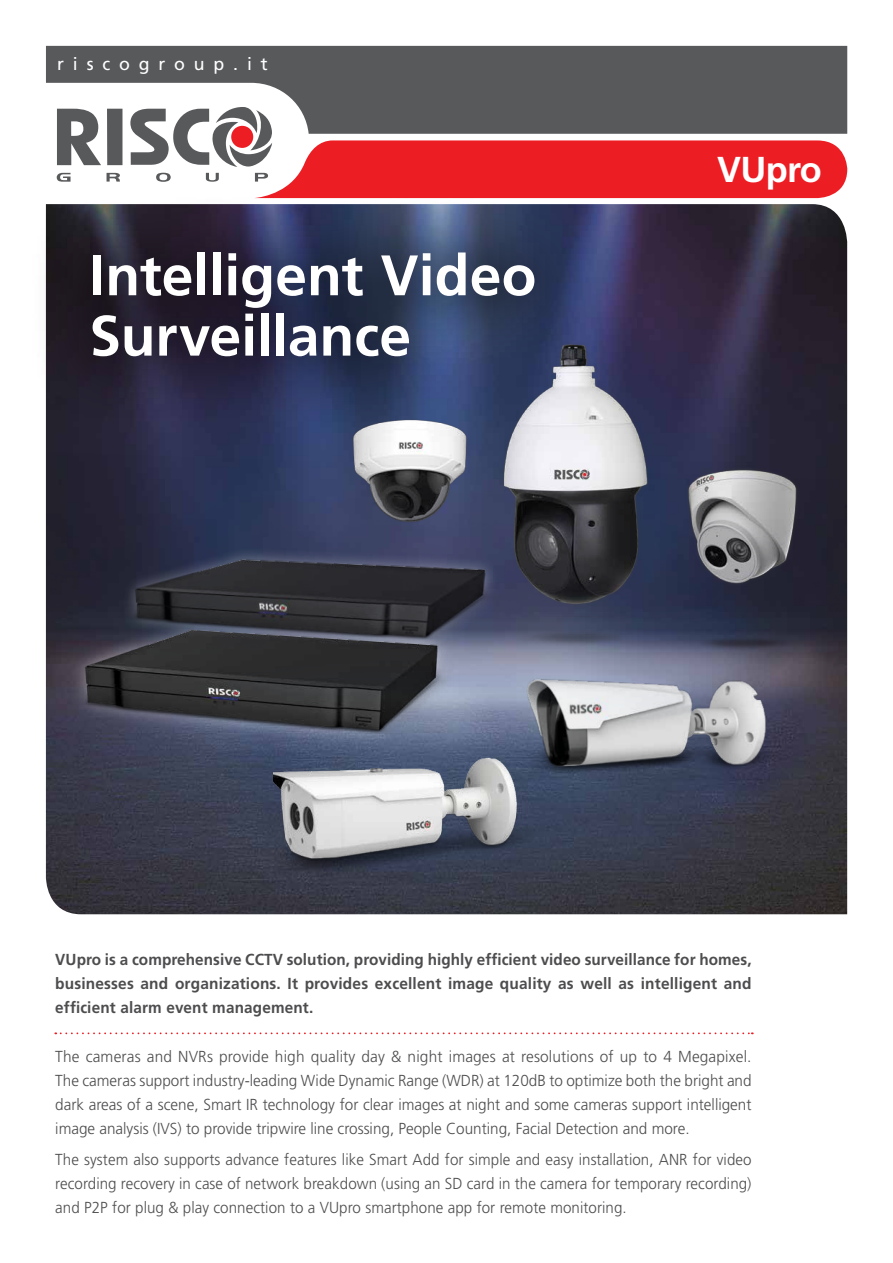
<style>
.page{position:relative;width:893px;height:1263px;background:#fff}
.page>*{position:absolute;margin:0;border:0;box-sizing:border-box;transform-origin:0 0}
.t1{font:700 57px/60.3px "Frutiger";color:#fff}
.t2{font:700 36px "Frutiger LT Std";letter-spacing:-.02em;color:#fff}
.t3{font:17.85px "Frutiger";letter-spacing:.5em;color:#fff}
.t4{font:300 15.9px/24px "Frutiger";color:#4d4d4f;text-align:justify}
.t5{font:300 15.9px/24px "Frutiger";color:#4d4d4f;text-align:justify;scale:.95 1}
.t6{font:700 15.9px/24px "Frutiger";letter-spacing:.01em;color:#4d4d4f;text-align:justify;scale:.96 1}
</style>
<div class="page">
<img style="left:46px;top:204px;width:801px;height:710px">
<svg style="left:46px;top:46px;width:801px;height:88px;background:#6e6e70"></svg>
<div style="left:107px;top:109px;width:15px;height:56px;background:#58595b"></div>
<svg style="left:57px;top:109px;width:44px;height:56px"></svg>
<svg style="left:107px;top:173px;width:13px;height:9px"></svg>
<svg style="left:130px;top:107px;width:717px;height:91px"></svg>
<svg style="left:57px;top:173px;width:14px;height:9px"></svg>
<img style="left:336px;top:426px;width:127px;height:103px">
<img style="left:684px;top:456px;width:124px;height:134px">
<img style="left:463px;top:330px;width:221px;height:286px">
<img style="left:274px;top:730px;width:283px;height:165px">
<img style="left:505px;top:661px;width:292px;height:135px">
<img style="left:669px;top:630px;width:143px;height:32px">
<img style="left:511px;top:625px;width:159px;height:28px">
<svg style="left:55px;top:1032px;width:698px;height:2px"></svg>
<div style="left:60px;top:615px;width:403px;height:133px;background:#fff;opacity:.45"></div>
<img style="left:56px;top:621px;width:412px;height:119px">
<svg style="left:110px;top:544px;width:401px;height:111px;background:#3a3d4f"></svg>
<img style="left:106px;top:550px;width:410px;height:98px">
<div style="left:26px;top:189px;width:573px;height:237px;background:#000;opacity:.5"></div>
<p class="t3" style="left:57px;top:53px;width:212px">riscogroup.it</p>
<h1 class="t1" style="left:89px;top:245px;width:449px">Intelligent Video<br>Surveillance</h1>
<h2 class="t2" style="left:717px;top:149px;width:106px">VUpro</h2>
<p class="t6" style="left:55px;top:947px;width:727px">VUpro is a comprehensive CCTV solution, providing highly efficient video surveillance for homes, businesses and organizations. It provides excellent image quality as well as intelligent and efficient alarm event management.</p>
<p class="t4" style="left:55px;top:1045px;width:698px">The cameras and NVRs provide high quality day &amp; night images at resolutions of up to 4 Megapixel.<br>The cameras support industry-leading Wide Dynamic Range (WDR) at 120dB to optimize both the bright and dark areas of a scene, Smart IR technology for clear images at night and some cameras support intelligent image analysis (IVS) to provide tripwire line crossing, People Counting, Facial Detection and more.</p>
<p class="t5" style="left:55px;top:1147px;width:734px">The system also supports advance features like Smart Add for simple and easy installation, ANR for video recording recovery in case of network breakdown (using an SD card in the camera for temporary recording) and P2P for plug &amp; play connection to a VUpro smartphone app for remote monitoring.</p>
</div>
